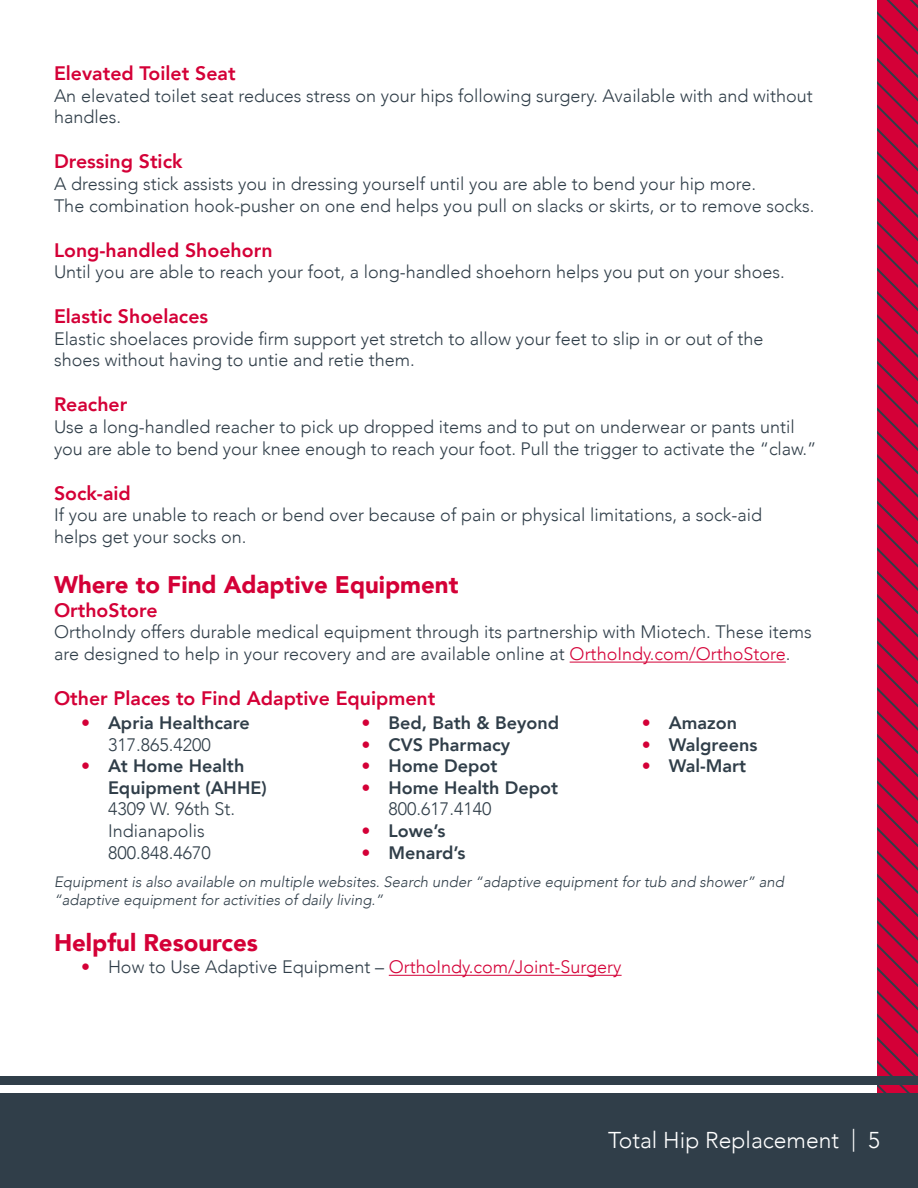
<style>
.page{position:relative;width:918px;height:1188px;background:#fff}
.page>*{position:absolute;margin:0;border:0;box-sizing:border-box;transform-origin:0 0}
.t1{font:900 24px "Avenir";color:#d40037}
.t2{font:300 22.95px "Avenir";color:#fff}
.t3{font:800 19.5px "Avenir";color:#d40037}
.t4{font:300 18px/21.6px "Avenir";color:#303e49}
.t5{font:800 18px/21.6px "Avenir";color:#303e49}
.t6{font:300 18px "Avenir";color:#d40037}
.t7{font:italic 300 15px/18px "Avenir";color:#303e49}
.s1{color:#d40037}
.s2{font-weight:300;color:#d40037}
.s3{font-weight:300}
.s4{color:#303e49}
</style>
<div class="page">
<svg style="left:878px;top:0;width:40px;height:1093px"></svg>
<div style="left:0;top:1093px;width:918px;height:95px;background:#303e49"></div>
<div style="left:0;top:1076px;width:918px;height:9px;background:#303e49"></div>
<hr style="left:570px;top:662px;width:216px;height:1px;background:#d40037">
<hr style="left:389px;top:975px;width:233px;height:1px;background:#d40037">
<p class="t3" style="left:54px;top:58px;width:183px">Elevated Toilet Seat</p>
<p class="t4" style="left:54px;top:85px;width:760px">An elevated toilet seat reduces stress on your hips following surgery. Available with and without handles.</p>
<p class="t3" style="left:54px;top:146px;width:130px">Dressing Stick</p>
<p class="t4" style="left:54px;top:173px;width:762px">A dressing stick assists you in dressing yourself until you are able to bend your hip more.<br>The combination hook-pusher on one end helps you pull on slacks or skirts, or to remove socks.</p>
<p class="t3" style="left:54px;top:235px;width:220px">Long-handled Shoehorn</p>
<p class="t4" style="left:54px;top:261px;width:732px">Until you are able to reach your foot, a long-handled shoehorn helps you put on your shoes.</p>
<p class="t3" style="left:54px;top:301px;width:156px">Elastic Shoelaces</p>
<p class="t4" style="left:54px;top:328px;width:711px">Elastic shoelaces provide firm support yet stretch to allow your feet to slip in or out of the shoes without having to untie and retie them.</p>
<p class="t3" style="left:54px;top:389px;width:75px">Reacher</p>
<p class="t4" style="left:54px;top:416px;width:764px">Use a long-handled reacher to pick up dropped items and to put on underwear or pants until you are able to bend your knee enough to reach your foot. Pull the trigger to activate the “claw.”</p>
<p class="t3" style="left:54px;top:478px;width:78px">Sock-aid</p>
<p class="t4" style="left:54px;top:504px;width:710px">If you are unable to reach or bend over because of pain or physical limitations, a sock-aid helps get your socks on.</p>
<h1 class="t1" style="left:54px;top:564px;width:406px">Where to Find Adaptive Equipment</h1>
<p class="t3" style="left:54px;top:595px;width:105px">OrthoStore</p>
<p class="t4" style="left:54px;top:621px;width:759px">OrthoIndy offers durable medical equipment through its partnership with Miotech. These items are designed to help in your recovery and are available online at <span class="s1">OrthoIndy.com/OrthoStore</span>.</p>
<p class="t3" style="left:54px;top:683px;width:383px">Other Places to Find Adaptive Equipment</p>
<p class="t5" style="left:108px;top:712px;width:143px;text-indent:-27px"><span class="s2">•</span> Apria Healthcare<br><span class="s3">317.865.4200</span></p>
<p class="t5" style="left:108px;top:755px;width:160px;text-indent:-27px"><span class="s2">•</span> At Home Health<br>Equipment (AHHE)</p>
<p class="t4" style="left:108px;top:798px;width:129px">4309 W. 96th St.<br>Indianapolis<br>800.848.4670</p>
<p class="t5" style="left:361px;top:712px;width:199px"><span class="s2">•</span> Bed, Bath &amp; Beyond</p>
<p class="t5" style="left:361px;top:734px;width:150px"><span class="s2">•</span> CVS Pharmacy</p>
<p class="t5" style="left:361px;top:755px;width:137px"><span class="s2">•</span> Home Depot</p>
<p class="t5" style="left:388px;top:777px;width:171px;text-indent:-27px"><span class="s2">•</span> Home Health Depot<br><span class="s3">800.617.4140</span></p>
<p class="t5" style="left:361px;top:820px;width:85px"><span class="s2">•</span> Lowe’s</p>
<p class="t5" style="left:361px;top:842px;width:106px"><span class="s2">•</span> Menard’s</p>
<p class="t5" style="left:642px;top:712px;width:97px"><span class="s2">•</span> Amazon</p>
<p class="t5" style="left:642px;top:734px;width:117px"><span class="s2">•</span> Walgreens</p>
<p class="t5" style="left:642px;top:755px;width:106px"><span class="s2">•</span> Wal-Mart</p>
<p class="t7" style="left:54px;top:873px;width:732px">Equipment is also available on multiple websites. Search under “adaptive equipment for tub and shower” and “adaptive equipment for activities of daily living.”</p>
<h1 class="t1" style="left:54px;top:923px;width:205px">Helpful Resources</h1>
<p class="t6" style="left:81px;top:956px;width:542px">• <span class="s4">How to Use Adaptive Equipment –</span> OrthoIndy.com/Joint-Surgery</p>
<p class="t2" style="left:608px;top:1127px;width:273px">Total Hip Replacement | 5</p>
</div>
